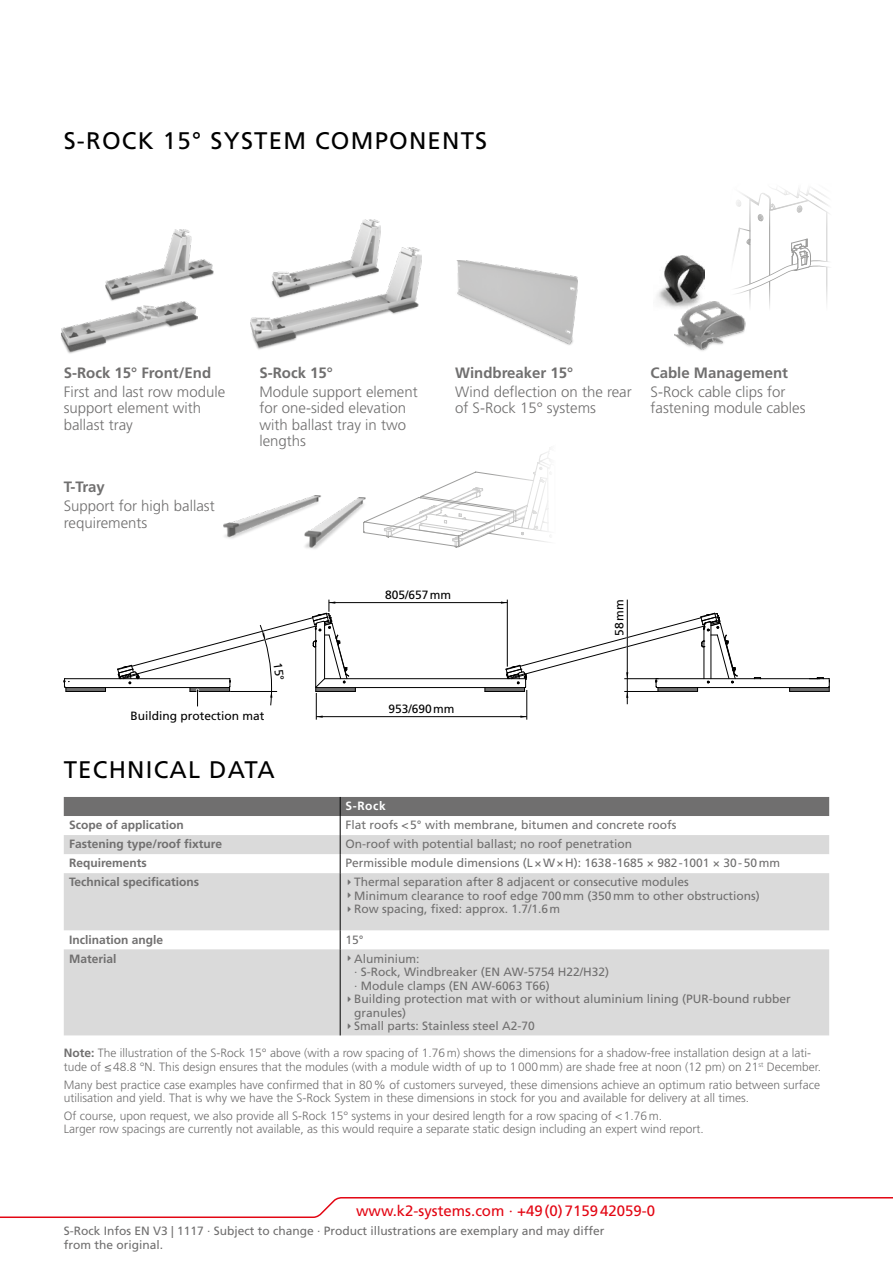
<style>
.page{position:relative;width:893px;height:1263px;background:#fff}
.page>*{position:absolute;margin:0;border:0;box-sizing:border-box;transform-origin:0 0}
.t1{font:24px "Frutiger LT Std";letter-spacing:.05em;color:#000}
.t2{font:300 15px/16.5px "Frutiger LT Std";color:#706f6f}
.t3{font:700 15px "Frutiger LT Std";color:#706f6f}
.t4{font:15px "Frutiger LT Std";color:#e30613}
.t5{font:300 12px/13.5px "Frutiger LT Std";color:#706f6f}
.t6{font:12px/13.5px "Frutiger LT Std";color:#706f6f}
.t7{font:700 12px "Frutiger LT Std";color:#706f6f}
.t8{font:12px "Frutiger LT Std";color:#000}
.t9{font:700 12px "Frutiger LT Std";color:#fff}
.s1{font-weight:700}
</style>
<div class="page">
<svg style="left:0;top:1197px;width:893px;height:21px"></svg>
<svg style="left:64px;top:873px;width:765px;height:162px;background:#dedede"></svg>
<hr style="left:340px;top:873px;width:1px;height:57px;background:#000">
<svg style="left:340px;top:930px;width:1px;height:19px"></svg>
<hr style="left:340px;top:949px;width:1px;height:86px;background:#000">
<svg style="left:64px;top:797px;width:765px;height:76px"></svg>
<svg style="left:752px;top:228px;width:64px;height:55px"></svg>
<svg style="left:751px;top:188px;width:65px;height:40px"></svg>
<svg style="left:816px;top:190px;width:13px;height:114px"></svg>
<svg style="left:733px;top:193px;width:18px;height:113px"></svg>
<img style="left:456px;top:260px;width:121px;height:85px">
<img style="left:251px;top:247px;width:171px;height:103px">
<img style="left:61px;top:301px;width:137px;height:53px">
<img style="left:105px;top:230px;width:109px;height:71px">
<img style="left:270px;top:220px;width:111px;height:80px">
<img style="left:674px;top:302px;width:72px;height:49px">
<img style="left:657px;top:256px;width:47px;height:55px">
<hr style="left:485px;top:687px;width:39px;height:4px;background:#6f6f6f">
<hr style="left:790px;top:687px;width:39px;height:4px;background:#6f6f6f">
<hr style="left:66px;top:687px;width:40px;height:4px;background:#6f6f6f">
<hr style="left:355px;top:687px;width:130px;height:1px;background:#000">
<hr style="left:325px;top:678px;width:200px;height:1px;background:#000">
<hr style="left:65px;top:678px;width:164px;height:1px;background:#000">
<hr style="left:106px;top:687px;width:84px;height:1px;background:#000">
<hr style="left:657px;top:678px;width:163px;height:1px;background:#000">
<hr style="left:698px;top:687px;width:92px;height:1px;background:#000">
<hr style="left:485px;top:687px;width:39px;height:1px;background:#000">
<hr style="left:485px;top:691px;width:39px;height:1px;background:#000">
<hr style="left:66px;top:691px;width:40px;height:1px;background:#000">
<hr style="left:66px;top:687px;width:40px;height:1px;background:#000">
<hr style="left:790px;top:691px;width:39px;height:1px;background:#000">
<hr style="left:790px;top:687px;width:39px;height:1px;background:#000">
<svg style="left:754px;top:677px;width:7px;height:2px"></svg>
<svg style="left:64px;top:678px;width:6px;height:13px"></svg>
<svg style="left:809px;top:677px;width:21px;height:14px"></svg>
<hr style="left:526px;top:690px;width:1px;height:30px;background:#000">
<hr style="left:316px;top:716px;width:211px;height:1px;background:#000">
<hr style="left:507px;top:600px;width:1px;height:67px;background:#000">
<hr style="left:329px;top:602px;width:178px;height:1px;background:#000">
<hr style="left:627px;top:600px;width:1px;height:104px;background:#000">
<svg style="left:505px;top:612px;width:233px;height:86px"></svg>
<svg style="left:366px;top:471px;width:122px;height:77px"></svg>
<svg style="left:488px;top:447px;width:62px;height:95px"></svg>
<img style="left:223px;top:495px;width:143px;height:54px">
<svg style="left:348px;top:879px;width:3px;height:6px"></svg>
<svg style="left:348px;top:893px;width:3px;height:5px"></svg>
<svg style="left:348px;top:906px;width:3px;height:6px"></svg>
<svg style="left:348px;top:955px;width:3px;height:6px"></svg>
<svg style="left:348px;top:996px;width:3px;height:5px"></svg>
<svg style="left:348px;top:1023px;width:3px;height:5px"></svg>
<svg style="left:117px;top:600px;width:239px;height:120px"></svg>
<h1 class="t1" style="left:64px;top:127px;width:425px">S-ROCK 15° SYSTEM COMPONENTS</h1>
<p class="t3" style="left:64px;top:364px;width:149px">S-Rock 15° Front/End</p>
<p class="t2" style="left:64px;top:384px;width:163px">First and last row module support element with ballast tray</p>
<p class="t3" style="left:64px;top:478px;width:43px">T-Tray</p>
<p class="t2" style="left:64px;top:498px;width:152px">Support for high ballast requirements</p>
<p class="t3" style="left:259px;top:364px;width:75px">S-Rock 15°</p>
<p class="t2" style="left:259px;top:384px;width:160px">Module support element for one-sided elevation with ballast tray in two lengths</p>
<p class="t3" style="left:455px;top:364px;width:120px">Windbreaker 15°</p>
<p class="t2" style="left:455px;top:384px;width:178px">Wind deflection on the rear of S-Rock 15° systems</p>
<p class="t3" style="left:651px;top:364px;width:139px">Cable Management</p>
<p class="t2" style="left:651px;top:384px;width:157px">S-Rock cable clips for fastening module cables</p>
<p class="t8" style="left:385px;top:588px;width:67px">805/657mm</p>
<p class="t8" style="left:612px;top:635px;width:37px;rotate:-90deg">58mm</p>
<p class="t8" style="left:131px;top:709px;width:136px">Building protection mat</p>
<h1 class="t1" style="left:64px;top:755px;width:213px">TECHNICAL DATA</h1>
<p class="t8" style="left:389px;top:701px;width:67px">953/690mm</p>
<p class="t9" style="left:345px;top:799px;width:42px">S-Rock</p>
<p class="t7" style="left:69px;top:818px;width:116px">Scope of application</p>
<p class="t6" style="left:345px;top:818px;width:332px">Flat roofs &lt;5° with membrane, bitumen and concrete roofs</p>
<p class="t7" style="left:69px;top:837px;width:154px">Fastening type/roof fixture</p>
<p class="t6" style="left:345px;top:837px;width:288px">On-roof with potential ballast; no roof penetration</p>
<p class="t7" style="left:69px;top:856px;width:79px">Requirements</p>
<p class="t6" style="left:345px;top:856px;width:436px">Permissible module dimensions (L×W×H): 1638-1685 × 982-1001 × 30-50mm</p>
<p class="t7" style="left:69px;top:875px;width:132px">Technical specifications</p>
<p class="t6" style="left:354px;top:875px;width:407px">Thermal separation after 8 adjacent or consecutive modules<br>Minimum clearance to roof edge 700mm (350mm to other obstructions)<br>Row spacing, fixed: approx. 1.7/1.6m</p>
<p class="t7" style="left:69px;top:932px;width:96px">Inclination angle</p>
<p class="t6" style="left:346px;top:933px;width:20px">15°</p>
<p class="t7" style="left:69px;top:951px;width:49px">Material</p>
<p class="t6" style="left:354px;top:952px;width:438px">Aluminium:<br>· S-Rock, Windbreaker (EN AW-5754 H22/H32)<br>· Module clamps (EN AW-6063 T66)<br>Building protection mat with or without aluminium lining (PUR-bound rubber granules)<br>Small parts: Stainless steel A2-70</p>
<p class="t5" style="left:64px;top:1047px;width:759px"><span class="s1">Note:</span> The illustration of the S-Rock 15° above (with a row spacing of 1.76m) shows the dimensions for a shadow-free installation design at a lati&shy;tude of ≤48.8 °N. This design ensures that the modules (with a module width of up to 1000mm) are shade free at noon (12 pm) on 21<sup>st</sup> December.</p>
<p class="t5" style="left:64px;top:1078px;width:758px">Many best practice case examples have confirmed that in 80% of customers surveyed, these dimensions achieve an optimum ratio between surface utilisation and yield. That is why we have the S-Rock System in these dimensions in stock for you and available for delivery at all times.</p>
<p class="t5" style="left:64px;top:1109px;width:642px">Of course, upon request, we also provide all S-Rock 15° systems in your desired length for a row spacing of &lt;1.76m.<br>Larger row spacings are currently not available, as this would require a separate static design including an expert wind report.</p>
<p class="t4" style="left:356px;top:1202px;width:300px">www.k2-systems.com · +49(0)715942059-0</p>
<p class="t6" style="left:64px;top:1224px;width:542px">S-Rock Infos EN V3 | 1117 · Subject to change · Product illustrations are exemplary and may differ from the original.</p>
</div>
